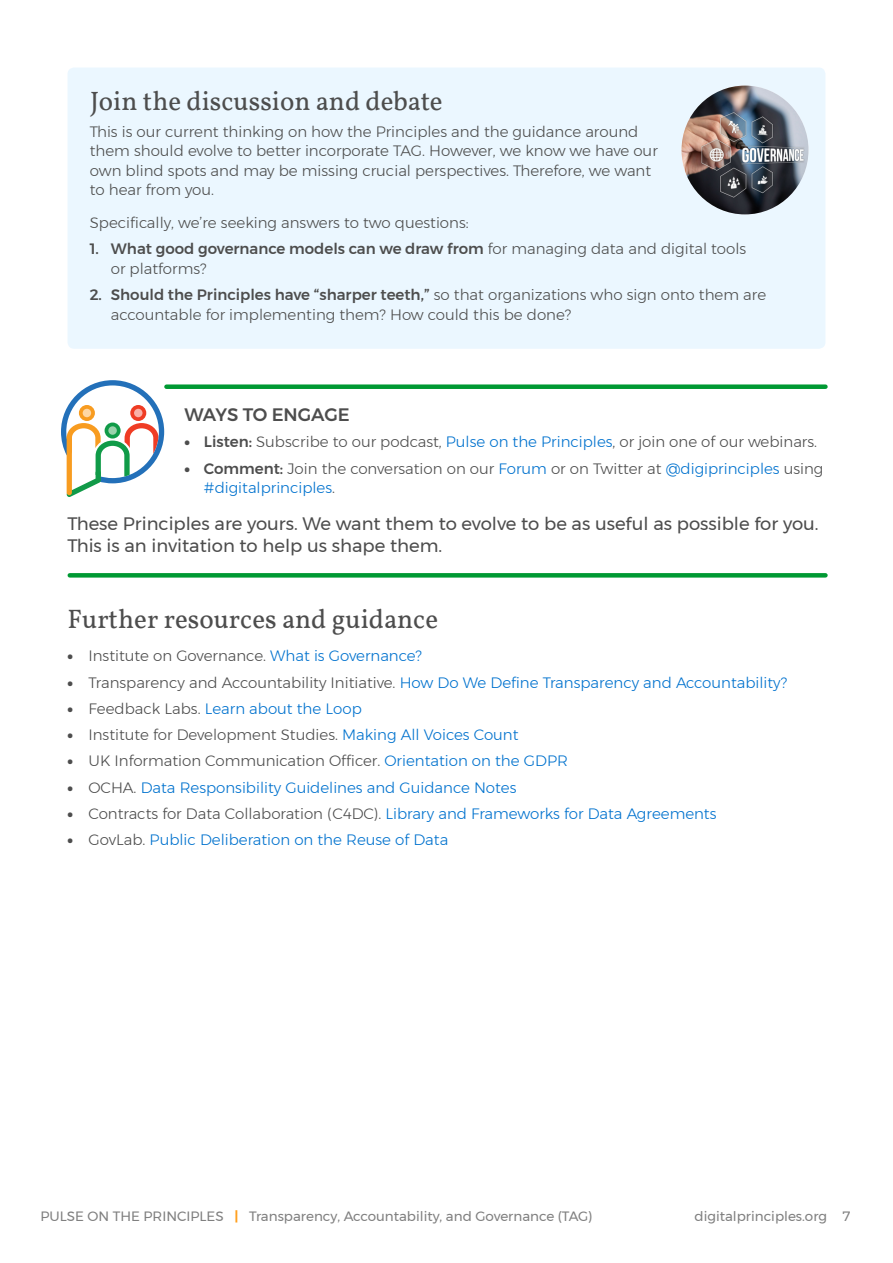
<style>
.page{position:relative;width:893px;height:1263px;background:#fff}
.page>*{position:absolute;margin:0;border:0;box-sizing:border-box;transform-origin:0 0}
.Title_1_-_blue{font:27px "Vollkorn";color:#4d4d4d}
.t1{font:18px/21.6px "Montserrat";color:#4d4d4d}
.t2{font:500 18px "Montserrat";color:#4d4d4d}
.Bullet_list{font:300 15px/19.5px "Montserrat";color:#4d4d4d}
.Bullet_list-2{font:300 15px "Montserrat";color:#0072ce}
.t3{font:13.5px "Montserrat";color:#808080}
.s1{font-weight:500}
.s2{font-weight:900}
.s3{color:#0072ce}
.s4{font-weight:900;color:#4d4d4d}
.s5{color:#4d4d4d}
.s6{font-weight:700;color:#ff9e1b}
</style>
<div class="page">
<div style="left:68px;top:68px;width:757px;height:281px;background:#ebf7ff;border-radius:7px"></div>
<svg style="left:61px;top:380px;width:103px;height:117px"></svg>
<div style="left:67px;top:435px;width:5px;height:60px;background:#f89c20;border-radius:3px"></div>
<div style="left:166px;top:384px;width:659px;height:5px;background:#093"></div>
<div style="left:70px;top:573px;width:755px;height:5px;background:#093"></div>
<img style="left:681px;top:86px;width:127px;height:128px">
<p class="Title_1_-_blue" style="left:90px;top:85px;width:354px">Join the discussion and debate</p>
<p class="Bullet_list" style="left:90px;top:121px;width:569px">This is our current thinking on how the Principles and the guidance around them should evolve to better incorporate TAG. However, we know we have our own blind spots and may be missing crucial perspectives. Therefore, we want to hear from you.</p>
<p class="Bullet_list" style="left:90px;top:213px;width:380px">Specifically, we’re seeking answers to two questions:</p>
<p class="Bullet_list" style="left:111px;top:239px;width:637px;text-indent:-21px"><span class="s1">1. What good governance models can we draw from</span> for managing data and digital tools or platforms?</p>
<p class="Bullet_list" style="left:111px;top:285px;width:657px;text-indent:-21px"><span class="s1">2. Should the Principles have “sharper teeth,”</span> so that organizations who sign onto them are accountable for implementing them? How could this be done?</p>
<p class="t2" style="left:184px;top:401px;width:167px">WAYS TO ENGAGE</p>
<p class="Bullet_list" style="left:184px;top:432px;width:634px"><span class="s2">•</span> <span class="s1">Listen:</span> Subscribe to our podcast, <span class="s3">Pulse on the Principles</span>, or join one of our webinars.</p>
<p class="Bullet_list" style="left:204px;top:458px;width:621px;text-indent:-20px"><span class="s2">•</span> <span class="s1">Comment:</span> Join the conversation on our <span class="s3">Forum</span> or on Twitter at <span class="s3">@digiprinciples</span> using <span class="s3">#digitalprinciples</span>.</p>
<p class="t1" style="left:68px;top:513px;width:753px">These Principles are yours. We want them to evolve to be as useful as possible for you.<br>This is an invitation to help us shape them.</p>
<p class="Title_1_-_blue" style="left:68px;top:603px;width:372px">Further resources and guidance</p>
<p class="Bullet_list" style="left:68px;top:646px;width:356px"><span class="s2">•</span> Institute on Governance. <span class="s3">What is Governance?</span></p>
<p class="Bullet_list-2" style="left:68px;top:671px;width:721px"><span class="s4">•</span> <span class="s5">Transparency and Accountability Initiative.</span> How Do We Define Transparency and Accountability?</p>
<p class="Bullet_list-2" style="left:68px;top:697px;width:296px"><span class="s4">•</span> <span class="s5">Feedback Labs.</span> Learn about the Loop</p>
<p class="Bullet_list" style="left:68px;top:725px;width:452px"><span class="s2">•</span> Institute for Development Studies. <span class="s3">Making All Voices Count</span></p>
<p class="Bullet_list" style="left:68px;top:751px;width:502px"><span class="s2">•</span> UK Information Communication Officer. <span class="s3">Orientation on the GDPR</span></p>
<p class="Bullet_list-2" style="left:68px;top:776px;width:450px"><span class="s4">•</span> <span class="s5">OCHA.</span> Data Responsibility Guidelines and Guidance Notes</p>
<p class="Bullet_list-2" style="left:68px;top:802px;width:650px"><span class="s4">•</span> <span class="s5">Contracts for Data Collaboration (C4DC).</span> Library and Frameworks for Data Agreements</p>
<p class="Bullet_list-2" style="left:68px;top:828px;width:382px"><span class="s4">•</span> <span class="s5">GovLab.</span> Public Deliberation on the Reuse of Data</p>
<p class="t3" style="left:40px;top:1205px;width:553px">PULSE ON THE PRINCIPLES <span class="s6">|</span> Transparency, Accountability, and Governance (TAG)</p>
<p class="t3" style="left:695px;top:1205px;width:157px">digitalprinciples.org 7</p>
</div>
